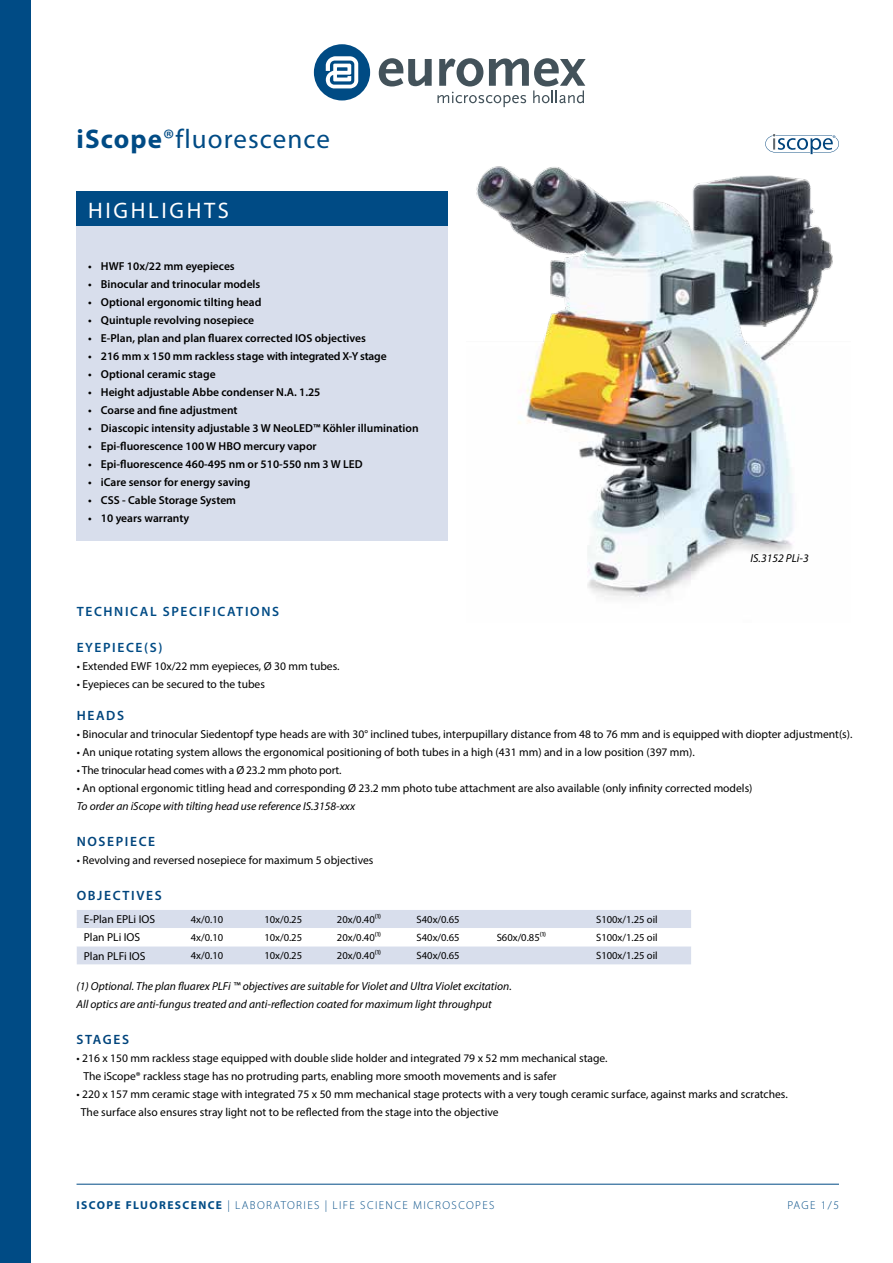
<style>
.page{position:relative;width:893px;height:1263px;background:#fff}
.page>*{position:absolute;margin:0;border:0;box-sizing:border-box;transform-origin:0 0}
.t1{font:27px "Myriad Pro";letter-spacing:.04em;color:#004b85}
.t2{font:22.5px "Myriad Pro";letter-spacing:.12em;color:#fff}
.t3{font:600 13.5px "Myriad Pro";letter-spacing:.12em;color:#004b85}
.t4{font:600 13.5px "Myriad Pro";letter-spacing:.12em;color:#00447c}
.t5{font:11.55px/18px "Myriad Pro";color:#000}
.t6{font:600 11.55px "Myriad Pro";color:#000}
.t7{font:italic 11.55px/18px "Myriad Pro";color:#000}
.t8{font:300 11.55px "Myriad Pro";letter-spacing:.12em;color:#004b85}
.t9{font:11.55px "Myriad Pro";letter-spacing:-.02em;color:#000}
.t10{font:10.5px "Myriad Pro";color:#000}
.s1{font-weight:700}
</style>
<div class="page">
<img style="left:476px;top:154px;width:357px;height:444px">
<div style="left:0;top:0;width:30px;height:1263px;background:#004b85"></div>
<svg style="left:314px;top:44px;width:56px;height:56px"></svg>
<svg style="left:379px;top:58px;width:207px;height:49px"></svg>
<div style="left:77px;top:219px;width:371px;height:321px;background:#d8deec"></div>
<div style="left:77px;top:191px;width:371px;height:34px;background:#004b85"></div>
<hr style="left:77px;top:1184px;width:762px;height:1px;background:#004b85">
<svg style="left:765px;top:134px;width:74px;height:20px"></svg>
<svg style="left:77px;top:910px;width:614px;height:54px"></svg>
<h1 class="t1" style="left:77px;top:122px;width:255px"><span class="s1">iScope</span>®fluorescence</h1>
<h2 class="t2" style="left:88px;top:196px;width:142px">HIGHLIGHTS</h2>
<p class="t6" style="left:88px;top:259px;width:148px">• HWF 10x/22 mm eyepieces</p>
<p class="t6" style="left:88px;top:277px;width:174px">• Binocular and trinocular models</p>
<p class="t6" style="left:88px;top:295px;width:175px">• Optional ergonomic tilting head</p>
<p class="t6" style="left:88px;top:313px;width:167px">• Quintuple revolving nosepiece</p>
<p class="t6" style="left:88px;top:331px;width:279px">• E-Plan, plan and plan fluarex corrected IOS objectives</p>
<p class="t6" style="left:88px;top:349px;width:300px">• 216 mm x 150 mm rackless stage with integrated X-Y stage</p>
<p class="t6" style="left:88px;top:367px;width:129px">• Optional ceramic stage</p>
<p class="t6" style="left:88px;top:385px;width:234px">• Height adjustable Abbe condenser N.A. 1.25</p>
<p class="t6" style="left:88px;top:403px;width:151px">• Coarse and fine adjustment</p>
<p class="t6" style="left:88px;top:421px;width:332px">• Diascopic intensity adjustable 3 W NeoLED™ Köhler illumination</p>
<p class="t6" style="left:88px;top:439px;width:230px">• Epi-fluorescence 100 W HBO mercury vapor</p>
<p class="t6" style="left:88px;top:457px;width:276px">• Epi-fluorescence 460-495 nm or 510-550 nm 3 W LED</p>
<p class="t6" style="left:88px;top:475px;width:164px">• iCare sensor for energy saving</p>
<p class="t6" style="left:88px;top:493px;width:149px">• CSS - Cable Storage System</p>
<p class="t6" style="left:88px;top:511px;width:103px">• 10 years warranty</p>
<p class="t7" style="left:750px;top:548px;width:60px">IS.3152 PLi-3</p>
<p class="t3" style="left:77px;top:603px;width:204px">TECHNICAL SPECIFICATIONS</p>
<p class="t3" style="left:77px;top:639px;width:87px">EYEPIECE(S)</p>
<p class="t5" style="left:77px;top:657px;width:264px">• Extended EWF 10x/22 mm eyepieces, Ø 30 mm tubes.</p>
<p class="t5" style="left:77px;top:675px;width:190px">• Eyepieces can be secured to the tubes</p>
<p class="t4" style="left:77px;top:707px;width:49px">HEADS</p>
<p class="t5" style="left:77px;top:725px;width:777px">• Binocular and trinocular Siedentopf type heads are with 30° inclined tubes, interpupillary distance from 48 to 76 mm and is equipped with diopter adjustment(s).</p>
<p class="t5" style="left:77px;top:743px;width:620px">• An unique rotating system allows the ergonomical positioning of both tubes in a high (431 mm) and in a low position (397 mm).</p>
<p class="t9" style="left:77px;top:763px;width:266px">• The trinocular head comes with a Ø 23.2 mm photo port.</p>
<p class="t5" style="left:77px;top:779px;width:677px">• An optional ergonomic titling head and corresponding Ø 23.2 mm photo tube attachment are also available (only infinity corrected models)</p>
<p class="t7" style="left:77px;top:797px;width:280px">To order an iScope with tilting head use reference IS.3158-xxx</p>
<p class="t4" style="left:77px;top:833px;width:80px">NOSEPIECE</p>
<p class="t5" style="left:77px;top:851px;width:298px">• Revolving and reversed nosepiece for maximum 5 objectives</p>
<p class="t4" style="left:77px;top:887px;width:87px">OBJECTIVES</p>
<p class="t5" style="left:84px;top:910px;width:73px">E-Plan EPLi IOS</p>
<p class="t10" style="left:191px;top:912px;width:34px">4x/0.10</p>
<p class="t10" style="left:264px;top:912px;width:39px">10x/0.25</p>
<p class="t10" style="left:337px;top:912px;width:46px">20x/0.40(1)</p>
<p class="t10" style="left:417px;top:912px;width:45px">S40x/0.65</p>
<p class="t10" style="left:596px;top:912px;width:63px">S100x/1.25 oil</p>
<p class="t5" style="left:84px;top:928px;width:58px">Plan PLi IOS</p>
<p class="t10" style="left:191px;top:931px;width:34px">4x/0.10</p>
<p class="t10" style="left:264px;top:931px;width:39px">10x/0.25</p>
<p class="t10" style="left:337px;top:931px;width:46px">20x/0.40(1)</p>
<p class="t10" style="left:417px;top:931px;width:45px">S40x/0.65</p>
<p class="t10" style="left:497px;top:931px;width:51px">S60x/0.85(1)</p>
<p class="t10" style="left:596px;top:931px;width:63px">S100x/1.25 oil</p>
<p class="t5" style="left:84px;top:947px;width:63px">Plan PLFi IOS</p>
<p class="t10" style="left:191px;top:949px;width:34px">4x/0.10</p>
<p class="t10" style="left:264px;top:949px;width:39px">10x/0.25</p>
<p class="t10" style="left:337px;top:949px;width:46px">20x/0.40(1)</p>
<p class="t10" style="left:417px;top:949px;width:45px">S40x/0.65</p>
<p class="t10" style="left:596px;top:949px;width:63px">S100x/1.25 oil</p>
<p class="t7" style="left:77px;top:977px;width:437px">(1) Optional. The plan fluarex PLFi ™ objectives are suitable for Violet and Ultra Violet excitation.<br>All optics are anti-fungus treated and anti-reflection coated for maximum light throughput</p>
<p class="t4" style="left:77px;top:1031px;width:54px">STAGES</p>
<p class="t5" style="left:83px;top:1049px;width:526px;text-indent:-7px">• 216 x 150 mm rackless stage equipped with double slide holder and integrated 79 x 52 mm mechanical stage.<br>The iScope® rackless stage has no protruding parts, enabling more smooth movements and is safer</p>
<p class="t5" style="left:81px;top:1085px;width:708px;text-indent:-4px">• 220 x 157 mm ceramic stage with integrated 75 x 50 mm mechanical stage protects with a very tough ceramic surface, against marks and scratches.<br>The surface also ensures stray light not to be reflected from the stage into the objective</p>
<p class="t8" style="left:77px;top:1198px;width:420px"><span class="s1">ISCOPE FLUORESCENCE</span> | LABORATORIES | LIFE SCIENCE MICROSCOPES</p>
<p class="t8" style="left:787px;top:1198px;width:53px">PAGE 1/5</p>
</div>
